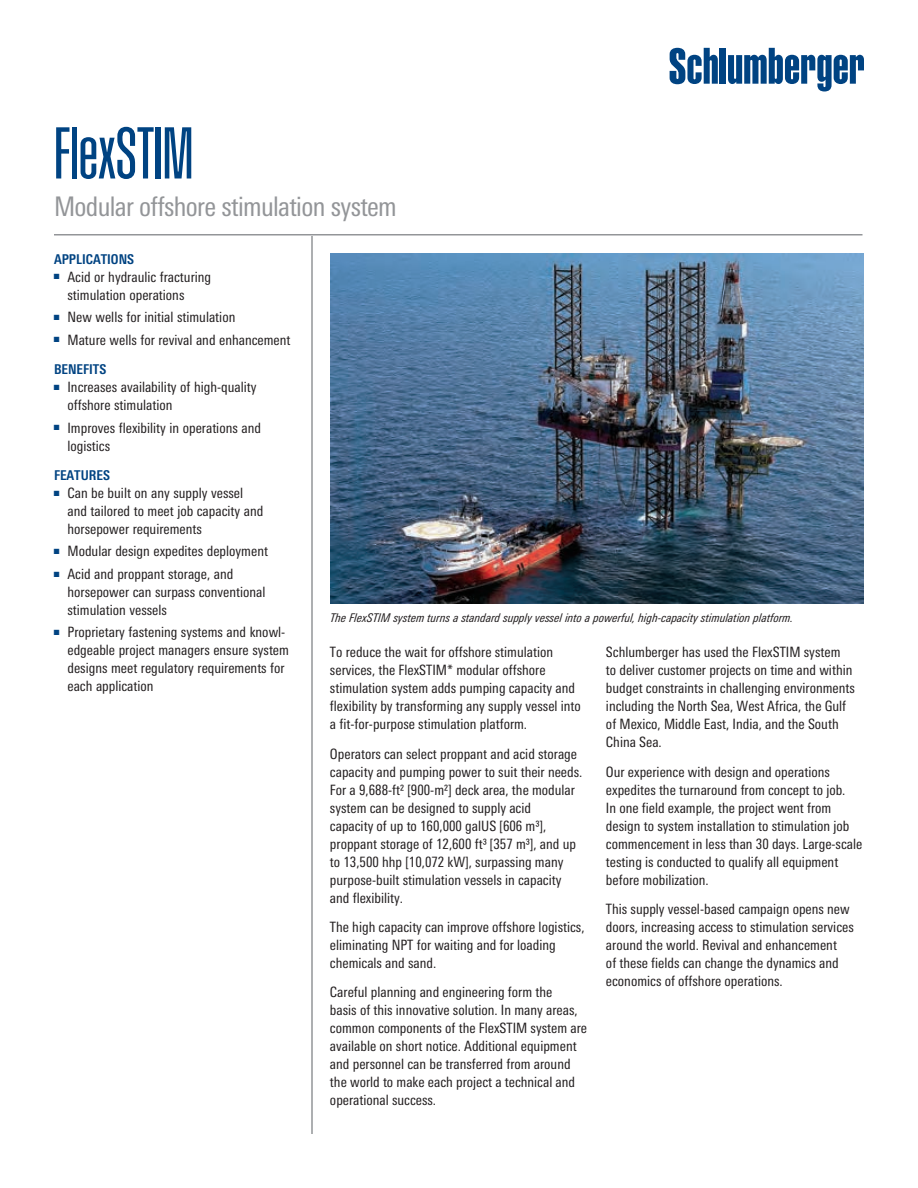
<style>
.page{position:relative;width:918px;height:1188px;background:#fff}
.page>*{position:absolute;margin:0;border:0;box-sizing:border-box;transform-origin:0 0}
.t1{font:300 72px "Schlumberger Con";letter-spacing:-.03em;color:#004382}
.t2{font:condensed 27px "Univers Next Pro";letter-spacing:-.025em;color:#939598}
.t3{font:condensed 14.25px/18px "Univers Next Pro";color:#231f20}
.t4{font:700 condensed 13.5px "Univers Next Pro";color:#004382}
.t5{font:italic condensed 12px "Univers Next Pro";color:#231f20}
</style>
<div class="page">
<div style="left:720px;top:48px;width:6px;height:36px;background:#004382"></div>
<svg style="left:728px;top:48px;width:136px;height:44px"></svg>
<svg style="left:670px;top:48px;width:48px;height:36px"></svg>
<hr style="left:311px;top:198px;width:2px;height:936px;background:#939598">
<img style="left:330px;top:254px;width:534px;height:350px">
<div style="left:54px;top:117px;width:810px;height:119px;background:#fff"></div>
<hr style="left:54px;top:234px;width:808px;height:2px;background:#939598">
<h1 class="t1" style="left:54px;top:117px;width:144px">FlexSTIM</h1>
<h2 class="t2" style="left:54px;top:191px;width:344px">Modular offshore stimulation system</h2>
<p class="t4" style="left:54px;top:251px;width:82px">APPLICATIONS</p>
<p class="t3" style="left:68px;top:267px;width:145px;text-indent:-14px"><sup>■</sup> Acid or hydraulic fracturing stimulation operations</p>
<p class="t3" style="left:54px;top:308px;width:183px"><sup>■</sup> New wells for initial stimulation</p>
<p class="t3" style="left:54px;top:330px;width:238px"><sup>■</sup> Mature wells for revival and enhancement</p>
<p class="t4" style="left:54px;top:361px;width:54px">BENEFITS</p>
<p class="t3" style="left:68px;top:378px;width:191px;text-indent:-14px"><sup>■</sup> Increases availability of high-quality offshore stimulation</p>
<p class="t3" style="left:68px;top:418px;width:195px;text-indent:-14px"><sup>■</sup> Improves flexibility in operations and logistics</p>
<p class="t4" style="left:54px;top:467px;width:57px">FEATURES</p>
<p class="t3" style="left:68px;top:484px;width:197px;text-indent:-14px"><sup>■</sup> Can be built on any supply vessel and tailored to meet job capacity and horsepower requirements</p>
<p class="t3" style="left:54px;top:542px;width:216px"><sup>■</sup> Modular design expedites deployment</p>
<p class="t3" style="left:68px;top:565px;width:200px;text-indent:-14px"><sup>■</sup> Acid and proppant storage, and horsepower can surpass conventional stimulation vessels</p>
<p class="t3" style="left:68px;top:623px;width:223px;text-indent:-14px"><sup>■</sup> Proprietary fastening systems and knowl&shy;edgeable project managers ensure system designs meet regulatory requirements for each application</p>
<p class="t5" style="left:330px;top:611px;width:465px">The FlexSTIM system turns a standard supply vessel into a powerful, high-capacity stimulation platform.</p>
<p class="t3" style="left:330px;top:643px;width:252px">To reduce the wait for offshore stimulation services, the FlexSTIM* modular offshore stimulation system adds pumping capacity and flexibility by transforming any supply vessel into a fit-for-purpose stimulation platform.</p>
<p class="t3" style="left:330px;top:744px;width:254px">Operators can select proppant and acid storage capacity and pumping power to suit their needs.<br>For a 9,688-ft2 [900-m2] deck area, the modular system can be designed to supply acid<br>capacity of up to 160,000 galUS [606 m3], proppant storage of 12,600 ft3 [357 m3], and up to 13,500 hhp [10,072 kW], surpassing many purpose-built stimulation vessels in capacity and flexibility.</p>
<p class="t3" style="left:330px;top:918px;width:256px">The high capacity can improve offshore logistics, eliminating NPT for waiting and for loading chemicals and sand.</p>
<p class="t3" style="left:330px;top:983px;width:259px">Careful planning and engineering form the<br>basis of this innovative solution. In many areas, common components of the FlexSTIM system are available on short notice. Additional equipment and personnel can be transferred from around the world to make each project a technical and operational success.</p>
<p class="t3" style="left:606px;top:643px;width:251px">Schlumberger has used the FlexSTIM system<br>to deliver customer projects on time and within budget constraints in challenging environments including the North Sea, West Africa, the Gulf of Mexico, Middle East, India, and the South China Sea.</p>
<p class="t3" style="left:606px;top:762px;width:258px">Our experience with design and operations expedites the turnaround from concept to job.<br>In one field example, the project went from design to system installation to stimulation job commencement in less than 30 days. Large-scale testing is conducted to qualify all equipment before mobilization.</p>
<p class="t3" style="left:606px;top:900px;width:249px">This supply vessel-based campaign opens new doors, increasing access to stimulation services around the world. Revival and enhancement<br>of these fields can change the dynamics and economics of offshore operations.</p>
</div>
